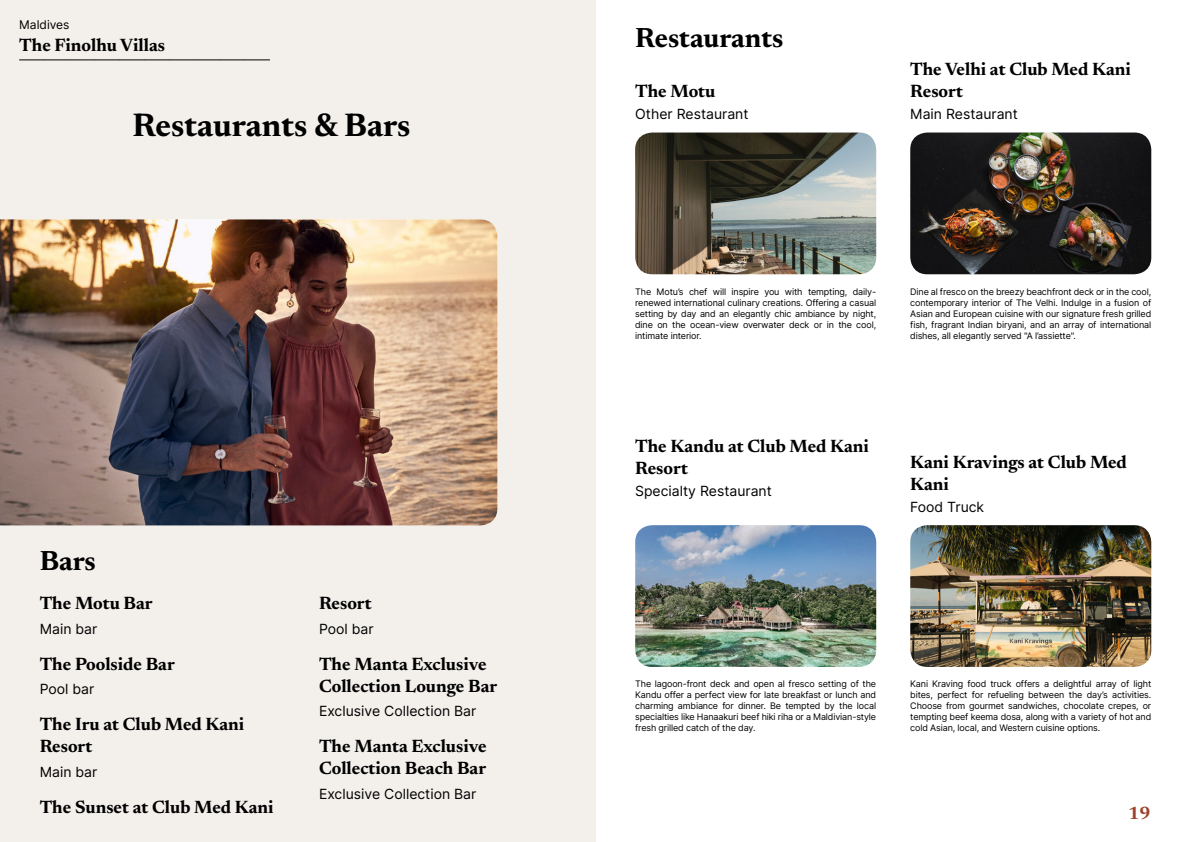
<style>
.page{position:relative;width:1191px;height:842px;background:#fff}
.page>*{position:absolute;margin:0;border:0;box-sizing:border-box;transform-origin:0 0}
.t1{font:700 33px "Newsreader 24 pt";color:#000}
.t2{font:700 28px "Newsreader 24 pt";color:#000}
.t3{font:700 18px/22px "Newsreader 24 pt";color:#000}
.t4{font:700 18px "Newsreader 24 pt";color:#9d432c}
.t5{font:14px "Inter";color:#000}
.t6{font:12px "Inter";color:#000}
.t7{font:9px/11px "Inter";letter-spacing:-.015em;color:#000;text-align:justify}
</style>
<div class="page">
<div style="left:0;top:0;width:595px;height:842px;background:#f3f0ec"></div>
<img style="left:0;top:219px;width:497px;height:306px">
<img style="left:635px;top:133px;width:241px;height:141px">
<img style="left:635px;top:525px;width:241px;height:142px">
<img style="left:910px;top:525px;width:241px;height:142px">
<img style="left:910px;top:133px;width:241px;height:141px">
<svg style="left:20px;top:60px;width:250px;height:1px"></svg>
<h3 class="t6" style="left:19px;top:15px;width:52px">Maldives</h3>
<h3 class="t3" style="left:19px;top:33px;width:147px">The Finolhu Villas</h3>
<h1 class="t1" style="left:133px;top:101px;width:279px">Restaurants &amp; Bars</h1>
<h2 class="t2" style="left:40px;top:541px;width:58px">Bars</h2>
<h3 class="t3" style="left:40px;top:591px;width:114px">The Motu Bar</h3>
<h3 class="t5" style="left:40px;top:618px;width:59px">Main bar</h3>
<h3 class="t3" style="left:40px;top:652px;width:137px">The Poolside Bar</h3>
<h3 class="t5" style="left:40px;top:679px;width:56px">Pool bar</h3>
<h3 class="t3" style="left:40px;top:712px;width:206px">The Iru at Club Med Kani<br>Resort</h3>
<h3 class="t5" style="left:40px;top:762px;width:59px">Main bar</h3>
<h3 class="t3" style="left:40px;top:795px;width:235px">The Sunset at Club Med Kani</h3>
<h3 class="t3" style="left:319px;top:591px;width:54px">Resort</h3>
<h3 class="t5" style="left:319px;top:618px;width:56px">Pool bar</h3>
<h3 class="t3" style="left:319px;top:652px;width:180px">The Manta Exclusive<br>Collection Lounge Bar</h3>
<h3 class="t5" style="left:319px;top:701px;width:159px">Exclusive Collection Bar</h3>
<h3 class="t3" style="left:319px;top:734px;width:169px">The Manta Exclusive<br>Collection Beach Bar</h3>
<h3 class="t5" style="left:319px;top:784px;width:159px">Exclusive Collection Bar</h3>
<h2 class="t2" style="left:635px;top:18px;width:150px">Restaurants</h2>
<h3 class="t3" style="left:635px;top:79px;width:82px">The Motu</h3>
<h3 class="t5" style="left:635px;top:104px;width:115px">Other Restaurant</h3>
<h3 class="t3" style="left:910px;top:57px;width:222px">The Velhi at Club Med Kani<br>Resort</h3>
<h3 class="t5" style="left:910px;top:104px;width:109px">Main Restaurant</h3>
<p class="t7" style="left:635px;top:286px;width:242px">The Motu’s chef will inspire you with tempting, daily&shy;renewed international culinary creations. Offering a casual setting by day and an elegantly chic ambiance by night, dine on the ocean-view overwater deck or in the cool, intimate interior.</p>
<p class="t7" style="left:910px;top:286px;width:242px">Dine al fresco on the breezy beachfront deck or in the cool, contemporary interior of The Velhi. Indulge in a fusion of Asian and European cuisine with our signature fresh grilled fish, fragrant Indian biryani, and an array of international dishes, all elegantly served "A l’assiette".</p>
<h3 class="t3" style="left:635px;top:434px;width:235px">The Kandu at Club Med Kani<br>Resort</h3>
<h3 class="t5" style="left:635px;top:480px;width:138px">Specialty Restaurant</h3>
<h3 class="t3" style="left:910px;top:450px;width:218px">Kani Kravings at Club Med<br>Kani</h3>
<h3 class="t5" style="left:910px;top:496px;width:75px">Food Truck</h3>
<p class="t7" style="left:635px;top:678px;width:242px">The lagoon-front deck and open al fresco setting of the Kandu offer a perfect view for late breakfast or lunch and charming ambiance for dinner. Be tempted by the local specialties like Hanaakuri beef hiki riha or a Maldivian-style fresh grilled catch of the day.</p>
<p class="t7" style="left:910px;top:678px;width:242px">Kani Kraving food truck offers a delightful array of light bites, perfect for refueling between the day’s activities.<br>Choose from gourmet sandwiches, chocolate crepes, or tempting beef keema dosa, along with a variety of hot and cold Asian, local, and Western cuisine options.</p>
<h3 class="t4" style="left:1128px;top:800px;width:24px">19</h3>
</div>
